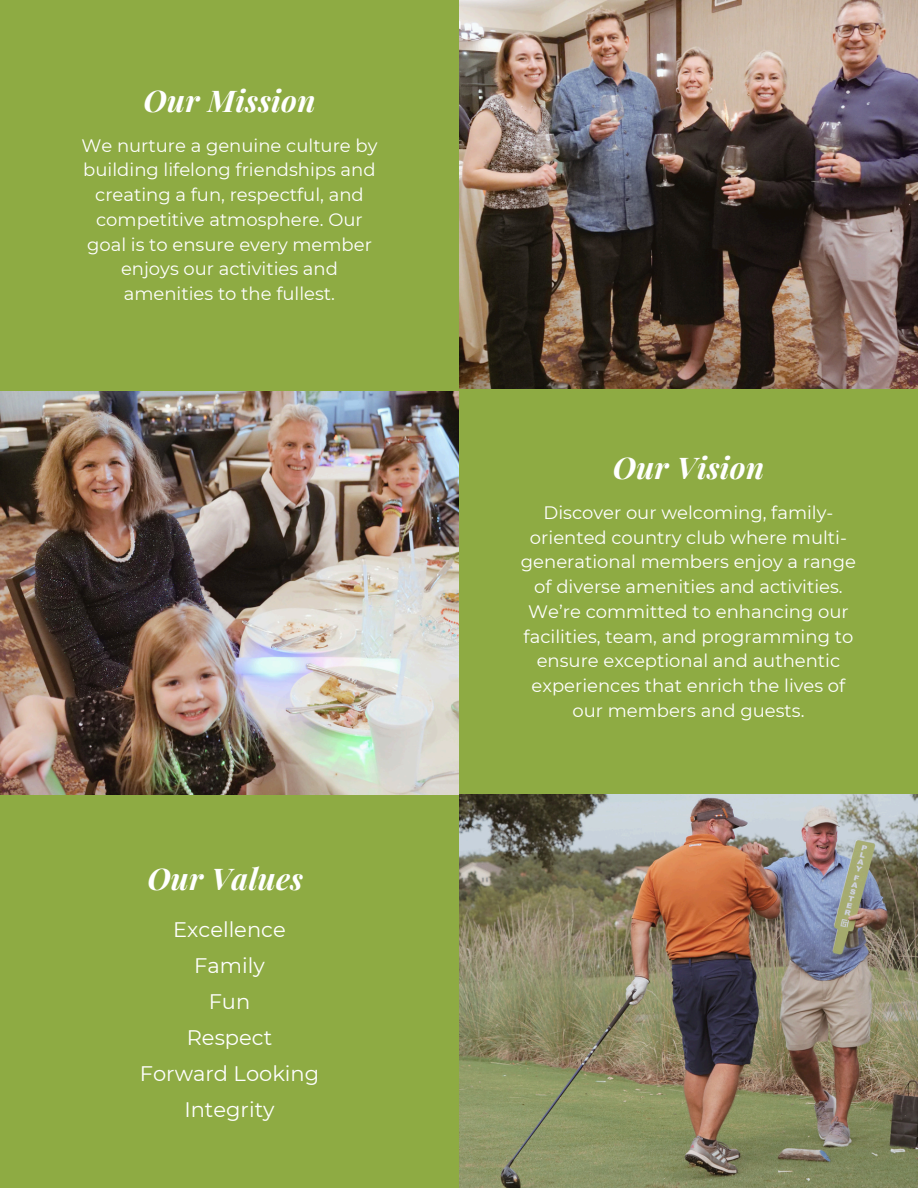
<style>
.page{position:relative;width:918px;height:1188px;background:#fff}
.page>*{position:absolute;margin:0;border:0;box-sizing:border-box;transform-origin:0 0}
.t1{font:italic 700 30px "Playfair Display";letter-spacing:.01em;color:#fff}
.t2{font:21px "Montserrat";color:#fff}
.t3{font:18px/24.8px "Montserrat";color:#fff;text-align:center}
</style>
<div class="page">
<img style="left:0;top:389px;width:918px;height:799px">
<div style="left:0;top:0;width:458px;height:391px;background:#8eab43"></div>
<img style="left:459px;top:0;width:458px;height:389px">
<img style="left:459px;top:794px;width:459px;height:394px">
<h2 class="t1" style="left:144px;top:79px;width:173px">Our Mission</h2>
<h2 class="t3" style="left:81px;top:133px;width:298px">We nurture a genuine culture by building lifelong friendships and creating a fun, respectful, and competitive atmosphere. Our goal is to ensure every member enjoys our activities and amenities to the fullest.</h2>
<p class="t1" style="left:147px;top:857px;width:157px">Our Values</p>
<h2 class="t2" style="left:173px;top:917px;width:114px">Excellence</h2>
<h2 class="t2" style="left:194px;top:953px;width:72px">Family</h2>
<h2 class="t2" style="left:209px;top:989px;width:43px">Fun</h2>
<h2 class="t2" style="left:187px;top:1025px;width:87px">Respect</h2>
<h1 class="t2" style="left:140px;top:1061px;width:181px">Forward Looking</h1>
<p class="t2" style="left:184px;top:1097px;width:92px">Integrity</p>
<p class="t1" style="left:613px;top:446px;width:153px">Our Vision</p>
<p class="t3" style="left:521px;top:500px;width:337px">Discover our welcoming, family&shy;oriented country club where multi&shy;generational members enjoy a range of diverse amenities and activities.<br>We’re committed to enhancing our facilities, team, and programming to ensure exceptional and authentic experiences that enrich the lives of our members and guests.</p>
</div>
